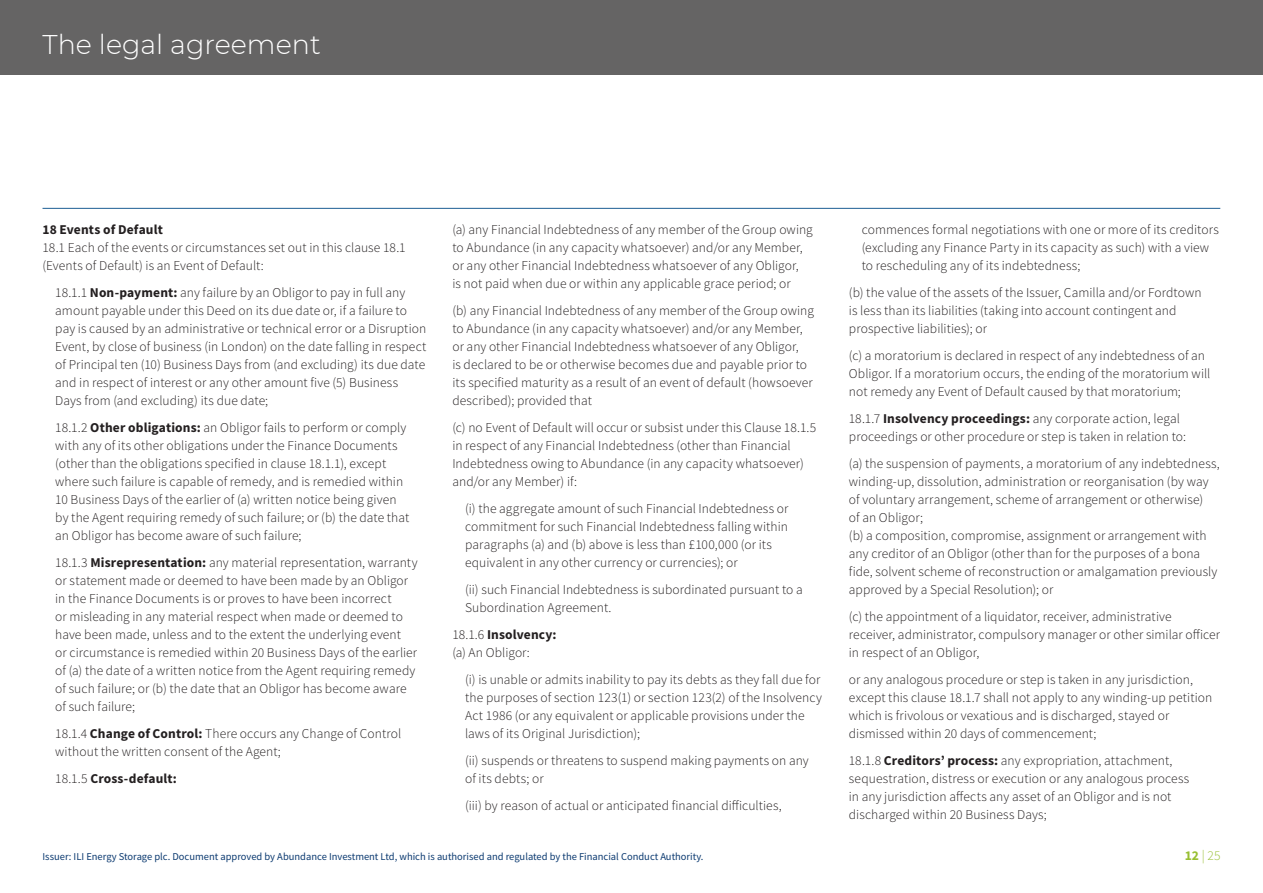
<style>
.page{position:relative;width:1263px;height:893px;background:#fff}
.page>*{position:absolute;margin:0;border:0;box-sizing:border-box;transform-origin:0 0}
.t1{font:300 27px "Montserrat";color:#fff}
.t2{font:300 13.5px/18px "Source Sans Pro";letter-spacing:.005em;color:#231f20}
.t3{font:700 13.5px "Source Sans Pro";letter-spacing:.01em;color:#231f20}
.t4{font:300 13.5px "Source Sans Pro";color:#98bf32}
.t5{font:10.5px "Source Sans Pro";color:#0d3b71}
.s1{font-weight:700}
.s2{font-weight:300}
</style>
<div class="page">
<div style="left:0;top:0;width:1263px;height:74px;background:#656464"></div>
<hr style="left:43px;top:208px;width:1177px;height:1px;background:#1c5d93">
<h1 class="t1" style="left:43px;top:26px;width:280px">The legal agreement</h1>
<p class="t3" style="left:43px;top:220px;width:122px">18 Events of Default</p>
<p class="t2" style="left:43px;top:239px;width:365px">18.1 Each of the events or circumstances set out in this clause 18.1 (Events of Default) is an Event of Default:</p>
<p class="t2" style="left:55px;top:284px;width:373px">18.1.1 <span class="s1">Non-payment:</span> any failure by an Obligor to pay in full any amount payable under this Deed on its due date or, if a failure to pay is caused by an administrative or technical error or a Disruption Event, by close of business (in London) on the date falling in respect of Principal ten (10) Business Days from (and excluding) its due date and in respect of interest or any other amount five (5) Business Days from (and excluding) its due date;</p>
<p class="t2" style="left:55px;top:419px;width:353px">18.1.2 <span class="s1">Other obligations:</span> an Obligor fails to perform or comply with any of its other obligations under the Finance Documents (other than the obligations specified in clause 18.1.1), except</p>
<p class="t2" style="left:55px;top:473px;width:349px">where such failure is capable of remedy, and is remedied within</p>
<p class="t2" style="left:55px;top:491px;width:343px">10 Business Days of the earlier of (a) written notice being given</p>
<p class="t2" style="left:55px;top:509px;width:355px">by the Agent requiring remedy of such failure; or (b) the date that</p>
<p class="t2" style="left:55px;top:527px;width:248px">an Obligor has become aware of such failure;</p>
<p class="t2" style="left:55px;top:554px;width:364px">18.1.3 <span class="s1">Misrepresentation:</span> any material representation, warranty or statement made or deemed to have been made by an Obligor</p>
<p class="t2" style="left:55px;top:590px;width:338px">in the Finance Documents is or proves to have been incorrect</p>
<p class="t2" style="left:55px;top:608px;width:349px">or misleading in any material respect when made or deemed to have been made, unless and to the extent the underlying event</p>
<p class="t2" style="left:55px;top:644px;width:363px">or circumstance is remedied within 20 Business Days of the earlier of (a) the date of a written notice from the Agent requiring remedy of such failure; or (b) the date that an Obligor has become aware</p>
<p class="t2" style="left:55px;top:698px;width:81px">of such failure;</p>
<p class="t2" style="left:55px;top:725px;width:347px">18.1.4 <span class="s1">Change of Control:</span> There occurs any Change of Control without the written consent of the Agent;</p>
<p class="t3" style="left:55px;top:769px;width:123px"><span class="s2">18.1.5</span> Cross-default:</p>
<p class="t2" style="left:452px;top:221px;width:362px">(a) any Financial Indebtedness of any member of the Group owing to Abundance (in any capacity whatsoever) and/or any Member,</p>
<p class="t2" style="left:452px;top:257px;width:348px">or any other Financial Indebtedness whatsoever of any Obligor,</p>
<p class="t2" style="left:452px;top:275px;width:340px">is not paid when due or within any applicable grace period; or</p>
<p class="t2" style="left:452px;top:302px;width:363px">(b) any Financial Indebtedness of any member of the Group owing to Abundance (in any capacity whatsoever) and/or any Member, or any other Financial Indebtedness whatsoever of any Obligor,<br>is declared to be or otherwise becomes due and payable prior to its specified maturity as a result of an event of default (howsoever described); provided that</p>
<p class="t2" style="left:452px;top:419px;width:365px">(c) no Event of Default will occur or subsist under this Clause 18.1.5 in respect of any Financial Indebtedness (other than Financial Indebtedness owing to Abundance (in any capacity whatsoever) and/or any Member) if:</p>
<p class="t2" style="left:465px;top:500px;width:325px">(i) the aggregate amount of such Financial Indebtedness or commitment for such Financial Indebtedness falling within paragraphs (a) and (b) above is less than £100,000 (or its equivalent in any other currency or currencies); or</p>
<p class="t2" style="left:465px;top:581px;width:339px">(ii) such Financial Indebtedness is subordinated pursuant to a<br>Subordination Agreement.</p>
<p class="t3" style="left:452px;top:625px;width:106px"><span class="s2">18.1.6</span> Insolvency:</p>
<p class="t2" style="left:452px;top:644px;width:79px">(a) An Obligor:</p>
<p class="t2" style="left:465px;top:671px;width:358px">(i) is unable or admits inability to pay its debts as they fall due for the purposes of section 123(1) or section 123(2) of the Insolvency Act 1986 (or any equivalent or applicable provisions under the laws of its Original Jurisdiction);</p>
<p class="t2" style="left:465px;top:752px;width:345px">(ii) suspends or threatens to suspend making payments on any</p>
<p class="t2" style="left:465px;top:770px;width:80px">of its debts; or</p>
<p class="t2" style="left:465px;top:797px;width:318px">(iii) by reason of actual or anticipated financial difficulties,</p>
<p class="t2" style="left:862px;top:221px;width:359px">commences formal negotiations with one or more of its creditors (excluding any Finance Party in its capacity as such) with a view</p>
<p class="t2" style="left:862px;top:257px;width:220px">to rescheduling any of its indebtedness;</p>
<p class="t2" style="left:849px;top:284px;width:354px">(b) the value of the assets of the Issuer, Camilla and/or Fordtown is less than its liabilities (taking into account contingent and prospective liabilities); or</p>
<p class="t2" style="left:849px;top:347px;width:363px">(c) a moratorium is declared in respect of any indebtedness of an<br>Obligor. If a moratorium occurs, the ending of the moratorium will not remedy any Event of Default caused by that moratorium;</p>
<p class="t2" style="left:849px;top:410px;width:339px">18.1.7 <span class="s1">Insolvency proceedings:</span> any corporate action, legal proceedings or other procedure or step is taken in relation to:</p>
<p class="t2" style="left:849px;top:455px;width:372px">(a) the suspension of payments, a moratorium of any indebtedness, winding-up, dissolution, administration or reorganisation (by way of voluntary arrangement, scheme of arrangement or otherwise)</p>
<p class="t2" style="left:849px;top:509px;width:76px">of an Obligor;</p>
<p class="t2" style="left:849px;top:527px;width:370px">(b) a composition, compromise, assignment or arrangement with any creditor of an Obligor (other than for the purposes of a bona fide, solvent scheme of reconstruction or amalgamation previously approved by a Special Resolution); or</p>
<p class="t2" style="left:849px;top:608px;width:373px">(c) the appointment of a liquidator, receiver, administrative receiver, administrator, compulsory manager or other similar officer in respect of an Obligor,</p>
<p class="t2" style="left:849px;top:671px;width:365px">or any analogous procedure or step is taken in any jurisdiction, except this clause 18.1.7 shall not apply to any winding-up petition which is frivolous or vexatious and is discharged, stayed or dismissed within 20 days of commencement;</p>
<p class="t2" style="left:849px;top:752px;width:342px">18.1.8 <span class="s1">Creditors’ process:</span> any expropriation, attachment, sequestration, distress or execution or any analogous process in any jurisdiction affects any asset of an Obligor and is not discharged within 20 Business Days;</p>
<p class="t5" style="left:43px;top:849px;width:662px">Issuer: ILI Energy Storage plc. Document approved by Abundance Investment Ltd, which is authorised and regulated by the Financial Conduct Authority.</p>
<p class="t4" style="left:1185px;top:847px;width:37px"><span class="s1">12</span> | 25</p>
</div>
